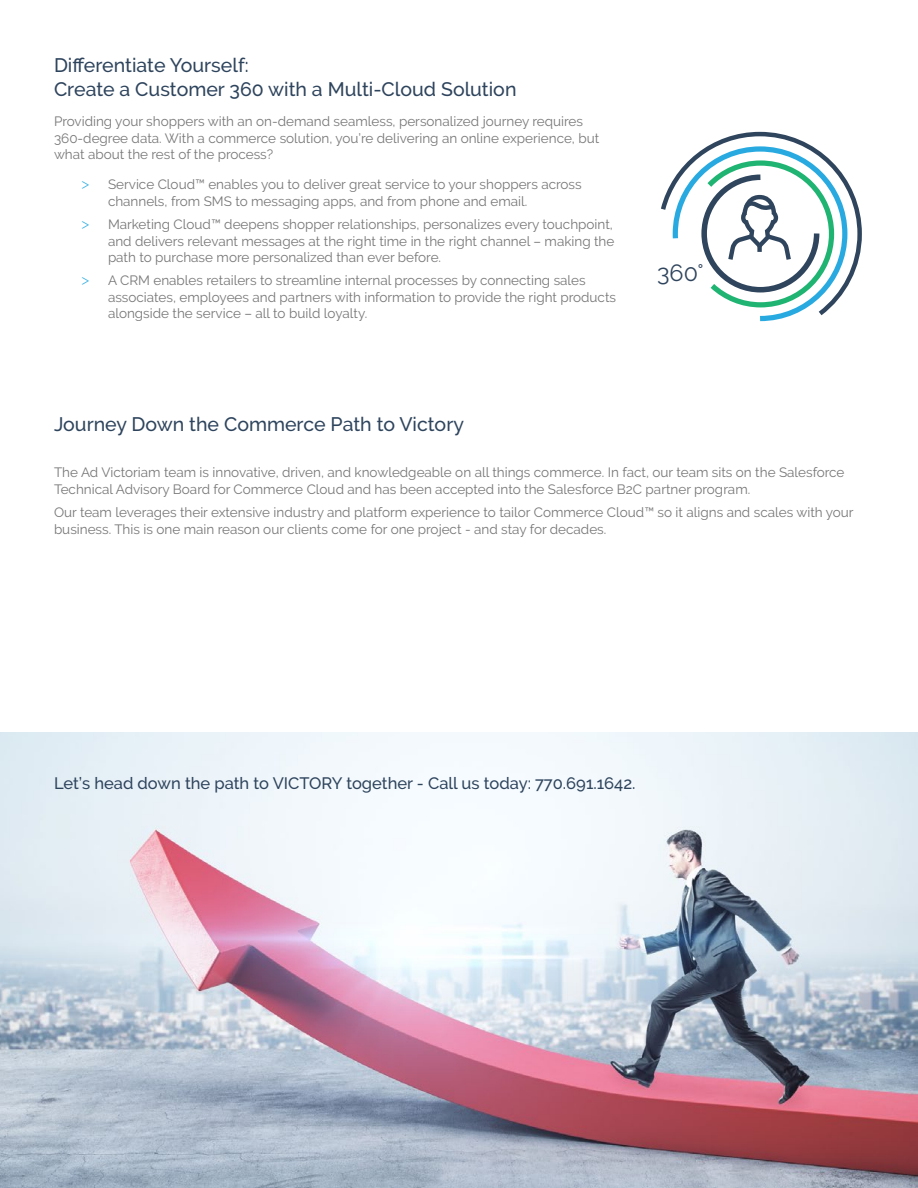
<style>
.page{position:relative;width:918px;height:1188px;background:#fff}
.page>*{position:absolute;margin:0;border:0;box-sizing:border-box;transform-origin:0 0}
.t1{font:23.4px "Raleway";color:#2f445d}
.t2{font:500 19.5px/24px "Raleway";color:#2e445d}
.t3{font:500 16.5px "Raleway";color:#2e445d}
.t4{font:13.5px/16.5px "Raleway";color:#777}
.s1{font-family:"HK Grotesk";color:#28aae1}
</style>
<div class="page">
<img style="left:0;top:732px;width:918px;height:456px">
<svg style="left:661px;top:131px;width:201px;height:189px"></svg>
<h2 class="t2" style="left:54px;top:53px;width:464px">Differentiate Yourself:<br>Create a Customer 360 with a Multi-Cloud Solution</h2>
<p class="t4" style="left:54px;top:113px;width:547px">Providing your shoppers with an on-demand seamless, personalized journey requires<br>360-degree data. With a commerce solution, you’re delivering an online experience, but what about the rest of the process?</p>
<p class="t4" style="left:108px;top:176px;width:475px;text-indent:-27px"><span class="s1">&gt;</span> Service Cloud™ enables you to deliver great service to your shoppers across channels, from SMS to messaging apps, and from phone and email.</p>
<p class="t4" style="left:108px;top:216px;width:508px;text-align:justify;text-indent:-27px"><span class="s1">&gt;</span> Marketing Cloud™ deepens shopper relationships, personalizes every touchpoint, and delivers relevant messages at the right time in the right channel – making the path to purchase more personalized than ever before.</p>
<p class="t4" style="left:108px;top:272px;width:510px;text-indent:-27px"><span class="s1">&gt;</span> A CRM enables retailers to streamline internal processes by connecting sales associates, employees and partners with information to provide the right products alongside the service – all to build loyalty.</p>
<h1 class="t1" style="left:657px;top:259px;width:48px">360°</h1>
<h2 class="t2" style="left:54px;top:412px;width:412px">Journey Down the Commerce Path to Victory</h2>
<p class="t4" style="left:54px;top:464px;width:792px">The Ad Victoriam team is innovative, driven, and knowledgeable on all things commerce. In fact, our team sits on the Salesforce<br>Technical Advisory Board for Commerce Cloud and has been accepted into the Salesforce B2C partner program.</p>
<p class="t4" style="left:54px;top:504px;width:801px">Our team leverages their extensive industry and platform experience to tailor Commerce Cloud™ so it aligns and scales with your business. This is one main reason our clients come for one project - and stay for decades.</p>
<p class="t3" style="left:54px;top:774px;width:583px">Let’s head down the path to VICTORY together - Call us today: 770.691.1642.</p>
</div>
